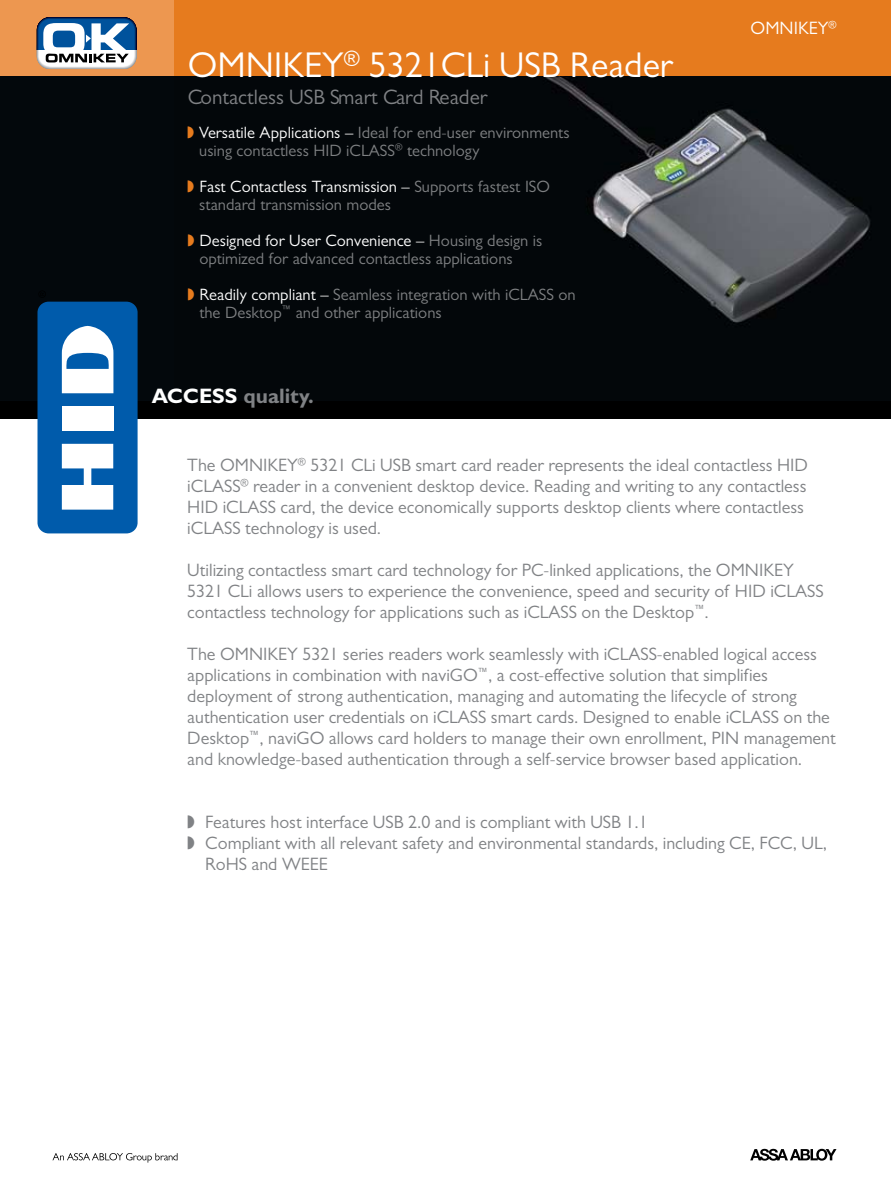
<style>
.page{position:relative;width:891px;height:1188px;background:#fff}
.page>*{position:absolute;margin:0;border:0;box-sizing:border-box;transform-origin:0 0}
.t1{font:36px "Gill Sans MT Pro";color:#fff}
.t2{font:21px "Gill Sans MT Pro";color:#808285}
.t3{font:700 21px "Gill Sans MT Pro";color:#808285}
.t4{font:18px/21px "Gill Sans MT Pro";color:#808285}
.t5{font:18px "Gill Sans MT Pro";color:#fff}
.t6{font:16.5px/18px "Gill Sans MT Pro";color:#7e8082}
.t7{font:10.5px "Gill Sans MT Pro";color:#fff}
.s1{color:#fff}
</style>
<div class="page">
<div style="left:0;top:0;width:891px;height:84px;background:#ed9750"></div>
<div style="left:175px;top:0;width:716px;height:84px;background:#e67b1e"></div>
<div style="left:0;top:77px;width:891px;height:341px;background:#03070a"></div>
<img style="left:543px;top:77px;width:329px;height:251px">
<div style="left:38px;top:302px;width:100px;height:231px;background:#005bab;border-radius:11px"></div>
<div style="left:62px;top:406px;width:51px;height:25px;background:#fff"></div>
<svg style="left:62px;top:444px;width:51px;height:66px"></svg>
<svg style="left:62px;top:326px;width:51px;height:67px"></svg>
<svg style="left:37px;top:17px;width:100px;height:52px;background:#89a1b9"></svg>
<svg style="left:750px;top:1149px;width:87px;height:12px"></svg>
<svg style="left:52px;top:1153px;width:126px;height:10px"></svg>
<h1 class="t1" style="left:188px;top:44px;width:487px">OMNIKEY<sup>®</sup> 5321CLi USB Reader</h1>
<p class="t2" style="left:188px;top:84px;width:301px">Contactless USB Smart Card Reader</p>
<p class="t6" style="left:199px;top:123px;width:372px"><span class="s1">Versatile Applications –</span> Ideal for end-user environments using contactless HID iCLASS<sup>®</sup> technology</p>
<p class="t6" style="left:199px;top:177px;width:352px"><span class="s1">Fast Contactless Transmission –</span> Supports fastest ISO standard transmission modes</p>
<p class="t6" style="left:199px;top:231px;width:345px"><span class="s1">Designed for User Convenience –</span> Housing design is optimized for advanced contactless applications</p>
<p class="t6" style="left:199px;top:285px;width:378px"><span class="s1">Readily compliant –</span> Seamless integration with iCLASS on the Desktop<sup>™</sup> and other applications</p>
<p class="t3" style="left:152px;top:382px;width:164px"><span class="s1">ACCESS</span> quality.</p>
<p class="t5" style="left:751px;top:18px;width:27px">Omnikey</p>
<p class="t7" style="left:829px;top:19px;width:10px">®</p>
<p class="t4" style="left:187px;top:454px;width:622px">The OMNIKEY<sup>®</sup> 5321 CLi USB smart card reader represents the ideal contactless HID iCLASS<sup>®</sup> reader in a convenient desktop device. Reading and writing to any contactless HID iCLASS card, the device economically supports desktop clients where contactless iCLASS technology is used.</p>
<p class="t4" style="left:187px;top:559px;width:638px">Utilizing contactless smart card technology for PC-linked applications, the OMNIKEY<br>5321 CLi allows users to experience the convenience, speed and security of HID iCLASS contactless technology for applications such as iCLASS on the Desktop<sup>™</sup>.</p>
<p class="t4" style="left:187px;top:643px;width:650px">The OMNIKEY 5321 series readers work seamlessly with iCLASS-enabled logical access applications in combination with naviGO<sup>™</sup>, a cost-effective solution that simplifies deployment of strong authentication, managing and automating the lifecycle of strong authentication user credentials on iCLASS smart cards. Designed to enable iCLASS on the Desktop<sup>™</sup>, naviGO allows card holders to manage their own enrollment, PIN management and knowledge-based authentication through a self-service browser based application.</p>
<p class="t4" style="left:205px;top:811px;width:623px">Features host interface USB 2.0 and is compliant with USB 1.1<br>Compliant with all relevant safety and environmental standards, including CE, FCC, UL,<br>RoHS and WEEE</p>
</div>
